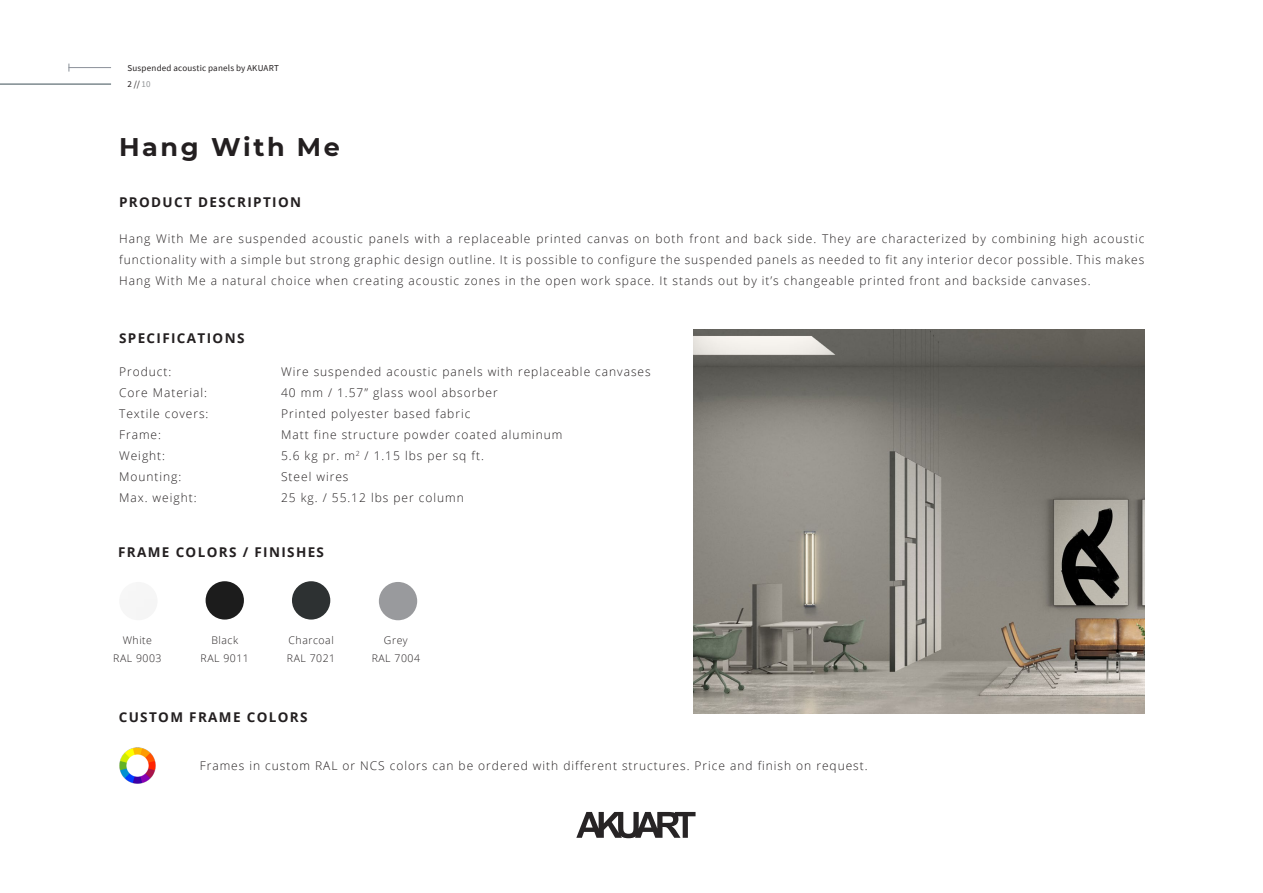
<style>
.page{position:relative;width:1263px;height:893px;background:#fff}
.page>*{position:absolute;margin:0;border:0;box-sizing:border-box;transform-origin:0 0}
.t1{font:700 25.5px "Montserrat";letter-spacing:.1em;color:#231f20}
.Text{font:700 13.5px "Open Sans";letter-spacing:.1em;color:#231f20}
.t2{font:300 12px/21px "Open Sans";letter-spacing:.08em;color:#231f20;text-align:justify}
.t3{font:300 10.5px "Open Sans";letter-spacing:.05em;color:#231f20}
.t4{font:9px/16.5px "Source Sans Pro";letter-spacing:.02em;color:#231f20}
.s1{color:#939598}
</style>
<div class="page">
<hr style="left:0;top:84px;width:111px;height:1px;background:#3c4f57">
<hr style="left:69px;top:67px;width:42px;height:1px;background:#8b9199">
<svg style="left:576px;top:812px;width:119px;height:26px"></svg>
<img style="left:693px;top:330px;width:451px;height:384px">
<img style="left:292px;top:581px;width:38px;height:39px;border-radius:19px">
<img style="left:206px;top:581px;width:38px;height:39px;border-radius:19px">
<img style="left:379px;top:582px;width:38px;height:38px;border-radius:19px">
<img style="left:118px;top:746px;width:39px;height:39px;border-radius:19px">
<p class="t4" style="left:128px;top:59px;width:153px">Suspended acoustic panels by AKUART<br>2 // <span class="s1">10</span></p>
<p class="t1" style="left:119px;top:128px;width:222px">Hang With Me</p>
<p class="Text" style="left:119px;top:192px;width:184px">PRODUCT DESCRIPTION</p>
<p class="t2" style="left:119px;top:227px;width:1027px">Hang With Me are suspended acoustic panels with a replaceable printed canvas on both front and back side. They are characterized by combining high acoustic functionality with a simple but strong graphic design outline. It is possible to configure the suspended panels as needed to fit any interior decor possible. This makes Hang With Me a natural choice when creating acoustic zones in the open work space. It stands out by it’s changeable printed front and backside canvases.</p>
<p class="Text" style="left:119px;top:328px;width:127px">SPECIFICATIONS</p>
<p class="t2" style="left:119px;top:361px;width:54px">Product:</p>
<p class="t2" style="left:281px;top:361px;width:371px">Wire suspended acoustic panels with replaceable canvases</p>
<p class="t2" style="left:119px;top:382px;width:89px">Core Material:</p>
<p class="t2" style="left:281px;top:382px;width:218px">40 mm / 1.57” glass wool absorber</p>
<p class="t2" style="left:119px;top:403px;width:91px">Textile covers:</p>
<p class="t2" style="left:281px;top:403px;width:191px">Printed polyester based fabric</p>
<p class="t2" style="left:119px;top:424px;width:43px">Frame:</p>
<p class="t2" style="left:281px;top:424px;width:283px">Matt fine structure powder coated aluminum</p>
<p class="t2" style="left:119px;top:445px;width:47px">Weight:</p>
<p class="t2" style="left:281px;top:445px;width:204px">5.6 kg pr. m<sup>2</sup> / 1.15 lbs per sq ft.</p>
<p class="t2" style="left:119px;top:466px;width:64px">Mounting:</p>
<p class="t2" style="left:281px;top:466px;width:69px">Steel wires</p>
<p class="t2" style="left:119px;top:487px;width:79px">Max. weight:</p>
<p class="t2" style="left:281px;top:487px;width:184px">25 kg. / 55.12 lbs per column</p>
<p class="Text" style="left:118px;top:543px;width:207px">FRAME COLORS / FINISHES</p>
<p class="t3" style="left:123px;top:633px;width:31px">White</p>
<p class="t3" style="left:113px;top:651px;width:50px">RAL 9003</p>
<p class="t3" style="left:211px;top:633px;width:28px">Black</p>
<p class="t3" style="left:201px;top:651px;width:50px">RAL 9011</p>
<p class="t3" style="left:289px;top:633px;width:47px">Charcoal</p>
<p class="t3" style="left:287px;top:651px;width:50px">RAL 7021</p>
<p class="t3" style="left:384px;top:633px;width:25px">Grey</p>
<p class="t3" style="left:372px;top:651px;width:50px">RAL 7004</p>
<p class="Text" style="left:119px;top:708px;width:190px">CUSTOM FRAME COLORS</p>
<p class="t2" style="left:200px;top:755px;width:669px">Frames in custom RAL or NCS colors can be ordered with different structures. Price and finish on request.</p>
</div>
